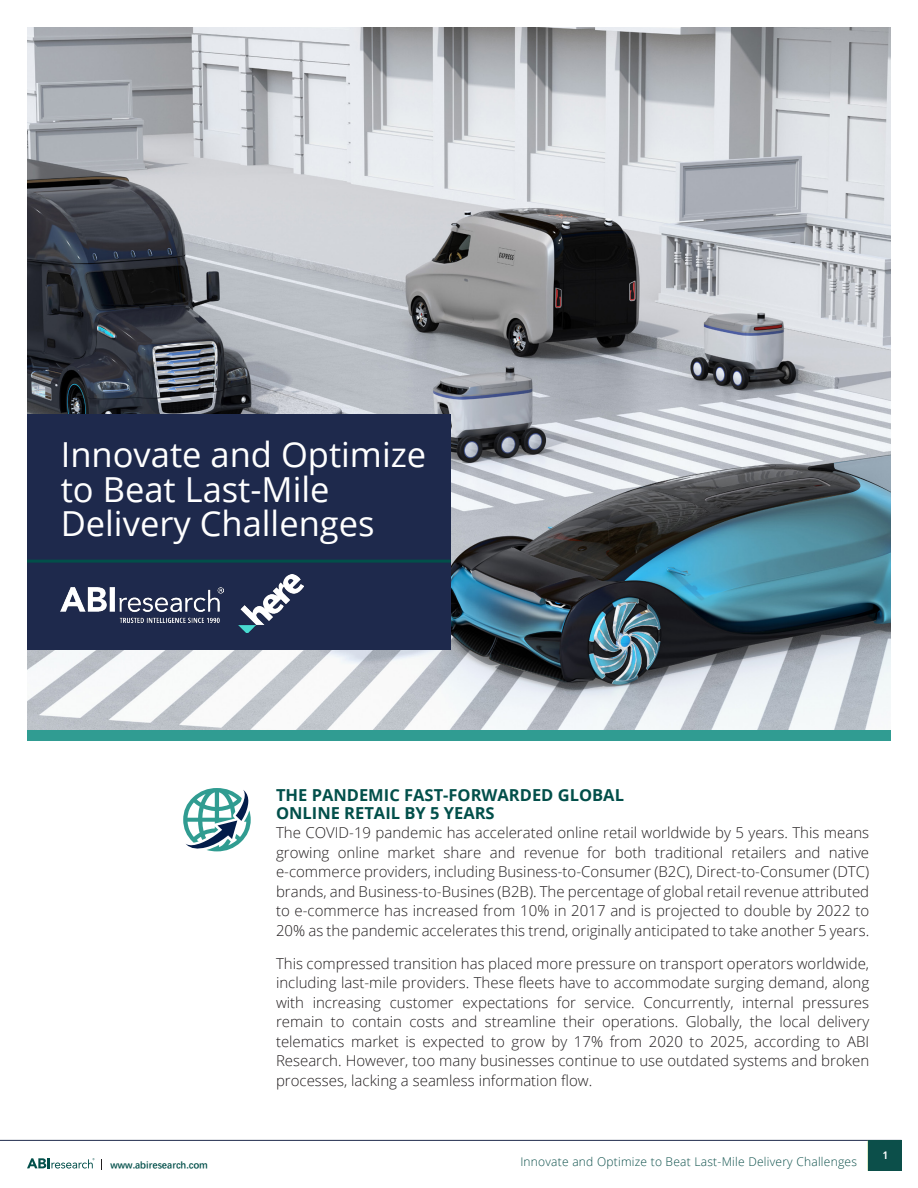
<style>
.page{position:relative;width:918px;height:1188px;background:#fff}
.page>*{position:absolute;margin:0;border:0;box-sizing:border-box;transform-origin:0 0}
.Body_Text{font:34.5px/34.5px "Open Sans";color:#fff}
.bold_green_subs{font:700 16.5px/18px "Open Sans";color:#024f4a}
.Body_Text-2{font:300 15px/19.5px "Open Sans";color:#231f20;text-align:justify}
.t1{font:300 12px "Open Sans";letter-spacing:.02em;color:#0c4f4a}
.t2{font:700 condensed 10.5px "Open Sans";color:#fff}
.t3{font:700 9.9px "Deng Xian";color:#024f4a}
</style>
<div class="page">
<hr style="left:0;top:1140px;width:902px;height:1px;background:#1e294c">
<div style="left:868px;top:1140px;width:34px;height:31px;background:#0c4f4a"></div>
<svg style="left:27px;top:1158px;width:68px;height:11px"></svg>
<img style="left:27px;top:27px;width:864px;height:703px">
<div style="left:27px;top:415px;width:424px;height:235px;background:#1e294c"></div>
<img style="left:61px;top:587px;width:163px;height:36px">
<hr style="left:27px;top:560px;width:424px;height:3px;background:#024f4a">
<div style="left:27px;top:730px;width:864px;height:10px;background:#309c92"></div>
<img style="left:239px;top:575px;width:65px;height:58px">
<svg style="left:183px;top:788px;width:68px;height:63px"></svg>
<p class="Body_Text" style="left:61px;top:436px;width:367px">Innovate and Optimize to Beat Last-Mile<br>Delivery Challenges</p>
<p class="bold_green_subs" style="left:276px;top:785px;width:350px">THE PANDEMIC FAST-FORWARDED GLOBAL<br>ONLINE RETAIL BY 5 YEARS</p>
<p class="Body_Text-2" style="left:276px;top:823px;width:595px">The COVID-19 pandemic has accelerated online retail worldwide by 5 years. This means growing online market share and revenue for both traditional retailers and native e-commerce providers, including Business-to-Consumer (B2C), Direct-to-Consumer (DTC) brands, and Business-to-Busines (B2B). The percentage of global retail revenue attributed to e-commerce has increased from 10% in 2017 and is projected to double by 2022 to 20% as the pandemic accelerates this trend, originally anticipated to take another 5 years.</p>
<p class="Body_Text-2" style="left:276px;top:953px;width:595px">This compressed transition has placed more pressure on transport operators worldwide, including last-mile providers. These fleets have to accommodate surging demand, along with increasing customer expectations for service. Concurrently, internal pressures remain to contain costs and streamline their operations. Globally, the local delivery telematics market is expected to grow by 17% from 2020 to 2025, according to ABI Research. However, too many businesses continue to use outdated systems and broken processes, lacking a seamless information flow.</p>
<p class="t3" style="left:110px;top:1158px;width:99px">www.abiresearch.com</p>
<p class="t1" style="left:520px;top:1154px;width:338px">Innovate and Optimize to Beat Last-Mile Delivery Challenges</p>
<p class="t2" style="left:883px;top:1148px;width:6px">1</p>
</div>
